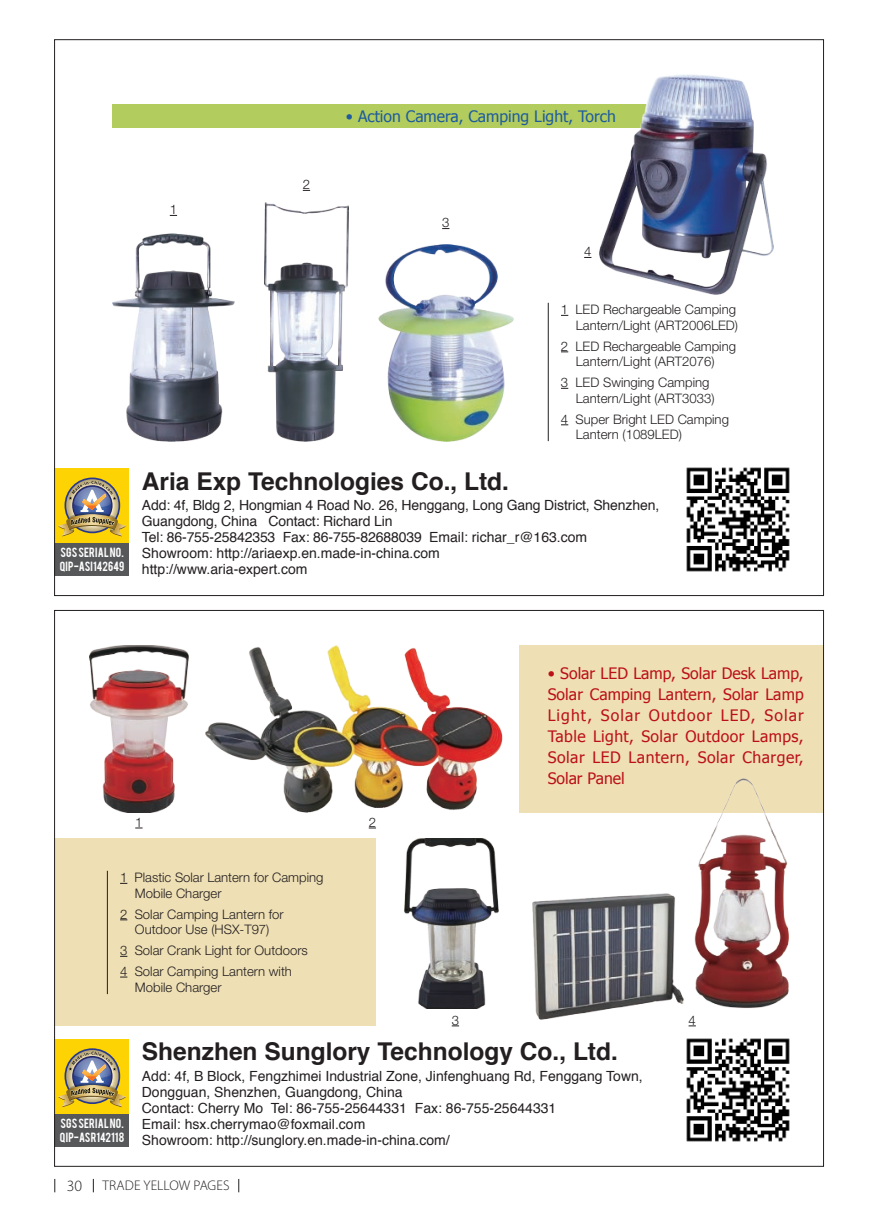
<style>
.page{position:relative;width:893px;height:1216px;background:#fff}
.page>*{position:absolute;margin:0;border:0;box-sizing:border-box;transform-origin:0 0}
.t1{font:700 24.5px "Helvetica";color:#231f20}
.t2{font:15.75px/21px "Tahoma";letter-spacing:.035em;color:#bb1018;text-align:justify}
.t3{font:15.75px "Tahoma";color:#1f5b9e}
.t4{font:300 15.75px "Myriad Pro";color:#231f20}
.t5{font:14px/15.8px "Helvetica";color:#231f20}
.t6{font:300 14px "Myriad Pro";letter-spacing:.005em;color:#231f20}
.t7{font:300 13.12px/15.8px "Helvetica Neue LT Pro";color:#231f20}
.t8{font:10.5px/14px "Bebas";letter-spacing:.02em;color:#fff}
</style>
<div class="page">
<div style="left:112px;top:104px;width:546px;height:24px;background:#b2cd5d"></div>
<hr style="left:548px;top:303px;width:1px;height:138px;background:#231f20">
<div style="left:55px;top:468px;width:74px;height:75px;background:#fed304"></div>
<img style="left:58px;top:481px;width:68px;height:55px">
<div style="left:55px;top:543px;width:74px;height:32px;background:#57585a"></div>
<img style="left:686px;top:467px;width:104px;height:105px">
<img style="left:599px;top:74px;width:175px;height:220px">
<img style="left:112px;top:234px;width:123px;height:207px">
<img style="left:378px;top:245px;width:135px;height:196px">
<img style="left:265px;top:203px;width:83px;height:238px">
<div style="left:519px;top:645px;width:304px;height:168px;background:#eedfb4"></div>
<div style="left:55px;top:838px;width:321px;height:188px;background:#eedfb4"></div>
<hr style="left:107px;top:870px;width:1px;height:124px;background:#231f20">
<div style="left:55px;top:1039px;width:74px;height:74px;background:#fed304"></div>
<img style="left:58px;top:1051px;width:68px;height:56px">
<div style="left:55px;top:1113px;width:74px;height:33px;background:#57585a"></div>
<img style="left:686px;top:1038px;width:104px;height:104px">
<img style="left:533px;top:778px;width:256px;height:240px">
<img style="left:205px;top:645px;width:297px;height:168px">
<img style="left:405px;top:838px;width:94px;height:170px">
<img style="left:89px;top:645px;width:100px;height:168px">
<svg style="left:54px;top:1178px;width:1px;height:14px"></svg>
<svg style="left:93px;top:1178px;width:1px;height:14px"></svg>
<svg style="left:238px;top:1178px;width:1px;height:14px"></svg>
<p class="t3" style="left:346px;top:106px;width:271px">• Action Camera, Camping Light, Torch</p>
<p class="t7" style="left:170px;top:201px;width:9px">1</p>
<p class="t7" style="left:303px;top:176px;width:9px">2</p>
<p class="t7" style="left:442px;top:214px;width:9px">3</p>
<p class="t7" style="left:584px;top:243px;width:9px">4</p>
<p class="t8" style="left:60px;top:544px;width:66px">SGS SERIAL NO.<br>QIP-ASI142649</p>
<p class="t7" style="left:561px;top:301px;width:179px;text-align:right">1 LED Rechargeable Camping<br>Lantern/Light (ART2006LED)</p>
<p class="t7" style="left:561px;top:338px;width:177px;text-align:center">2 LED Rechargeable Camping<br>Lantern/Light (ART2076)</p>
<p class="t7" style="left:576px;top:374px;width:140px;text-indent:-15px">3 LED Swinging Camping<br>Lantern/Light (ART3033)</p>
<p class="t7" style="left:576px;top:410px;width:155px;text-indent:-15px">4 Super Bright LED Camping<br>Lantern (1089LED)</p>
<h1 class="t1" style="left:142px;top:461px;width:369px">Aria Exp Technologies Co., Ltd.</h1>
<p class="t5" style="left:142px;top:498px;width:519px">Add: 4f, Bldg 2, Hongmian 4 Road No. 26, Henggang, Long Gang District, Shenzhen, Guangdong, China Contact: Richard Lin<br>Tel: 86-755-25842353 Fax: 86-755-82688039 Email: richar_r@163.com Showroom: http://ariaexp.en.made-in-china.com<br>http://www.aria-expert.com</p>
<p class="t7" style="left:135px;top:813px;width:9px">1</p>
<p class="t7" style="left:369px;top:813px;width:9px">2</p>
<p class="t2" style="left:548px;top:662px;width:258px">• Solar LED Lamp, Solar Desk Lamp, Solar Camping Lantern, Solar Lamp Light, Solar Outdoor LED, Solar Table Light, Solar Outdoor Lamps, Solar LED Lantern, Solar Charger, Solar Panel</p>
<p class="t7" style="left:135px;top:869px;width:190px;text-indent:-15px">1 Plastic Solar Lantern for Camping<br>Mobile Charger</p>
<p class="t7" style="left:120px;top:905px;width:165px;text-align:center">2 Solar Camping Lantern for<br>Outdoor Use (HSX-T97)</p>
<p class="t7" style="left:120px;top:939px;width:189px;line-height:20.7px">3 Solar Crank Light for Outdoors<br>4 Solar Camping Lantern with</p>
<p class="t7" style="left:135px;top:978px;width:88px">Mobile Charger</p>
<p class="t7" style="left:452px;top:1011px;width:9px">3</p>
<p class="t7" style="left:689px;top:1011px;width:9px">4</p>
<p class="t8" style="left:60px;top:1115px;width:66px">SGS SERIAL NO.<br>QIP-ASR142118</p>
<h1 class="t1" style="left:142px;top:1031px;width:477px">Shenzhen Sunglory Technology Co., Ltd.</h1>
<p class="t5" style="left:142px;top:1068px;width:502px">Add: 4f, B Block, Fengzhimei Industrial Zone, Jinfenghuang Rd, Fenggang Town, Dongguan, Shenzhen, Guangdong, China<br>Contact: Cherry Mo Tel: 86-755-25644331 Fax: 86-755-25644331<br>Email: hsx.cherrymao@foxmail.com<br>Showroom: http://sunglory.en.made-in-china.com/</p>
<p class="t4" style="left:67px;top:1175px;width:17px">30</p>
<p class="t6" style="left:102px;top:1177px;width:129px">TRADE YELLOW PAGES</p>
</div>
